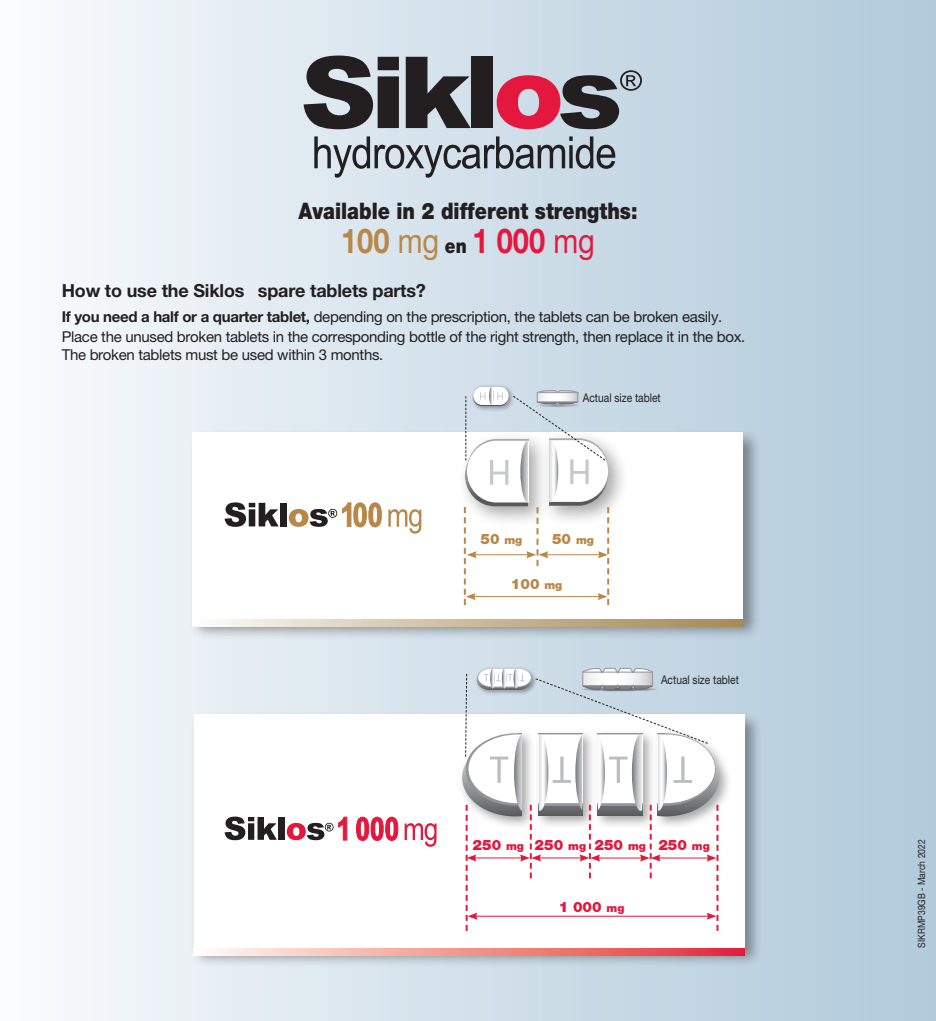
<style>
.page{position:relative;width:936px;height:1021px;background:#fff}
.page>*{position:absolute;margin:0;border:0;box-sizing:border-box;transform-origin:0 0}
.t1{font:700 34.2px "Helvetica Neue";color:#e4183e;scale:.85 1}
.t2{font:900 22.8px "Helvetica Neue";color:#231f20;scale:.85 1}
.t3{font:700 18px "Helvetica Neue";letter-spacing:-.01em;color:#231f20}
.t4{font:15px/18px "Helvetica Neue";letter-spacing:-.02em;color:#231f20}
.t5{font:900 14.4px "Helvetica Neue";color:#e4183e}
.t6{font:900 14.4px "Helvetica Neue";color:#b98747}
.t7{font:12px "Helvetica Neue";color:#231f20;scale:.85 1}
.t8{font:10.05px "Helvetica Neue";color:#231f20;scale:.85 1}
.s1{color:#b98747}
.s2{font-weight:400;color:#b98747}
.s3{font-weight:900;font-size:20.1px;color:#231f20}
.s4{font-weight:400}
.s5{font-weight:700}
.s6{font-size:11.25px}
</style>
<div class="page">
<div style="left:0;top:0;width:935px;height:1020px;background:linear-gradient(to right,#f9fbfc,#afc9da)"></div>
<div style="left:471px;top:384px;width:44px;height:28px;background:#cad7e2"></div>
<div style="left:189px;top:429px;width:573px;height:211px;background:#231f20;opacity:.45"></div>
<div style="left:193px;top:432px;width:550px;height:189px;background:#fff"></div>
<svg style="left:193px;top:619px;width:550px;height:8px"></svg>
<div style="left:457px;top:431px;width:92px;height:97px;background:#fff"></div>
<div style="left:541px;top:430px;width:88px;height:97px;background:#231f20;opacity:.4"></div>
<svg style="left:464px;top:386px;width:145px;height:219px"></svg>
<div style="left:474px;top:666px;width:63px;height:30px;background:#cedde7"></div>
<div style="left:190px;top:710px;width:573px;height:257px;background:#231f20;opacity:.45"></div>
<div style="left:194px;top:714px;width:550px;height:234px;background:#fff"></div>
<svg style="left:194px;top:948px;width:550px;height:7px"></svg>
<div style="left:652px;top:728px;width:80px;height:101px;background:#231f20;opacity:.4"></div>
<svg style="left:462px;top:667px;width:257px;height:263px"></svg>
<svg style="left:303px;top:56px;width:96px;height:73px"></svg>
<svg style="left:406px;top:57px;width:64px;height:71px"></svg>
<div style="left:471px;top:57px;width:21px;height:71px;background:#231f20"></div>
<svg style="left:314px;top:136px;width:301px;height:42px"></svg>
<svg style="left:496px;top:70px;width:146px;height:59px"></svg>
<svg style="left:225px;top:502px;width:53px;height:25px"></svg>
<div style="left:280px;top:503px;width:6px;height:23px;background:#231f20"></div>
<svg style="left:388px;top:509px;width:33px;height:24px"></svg>
<svg style="left:289px;top:502px;width:93px;height:26px"></svg>
<svg style="left:225px;top:816px;width:52px;height:24px"></svg>
<div style="left:278px;top:817px;width:6px;height:22px;background:#231f20"></div>
<svg style="left:287px;top:816px;width:61px;height:25px"></svg>
<svg style="left:356px;top:816px;width:42px;height:25px"></svg>
<svg style="left:404px;top:823px;width:32px;height:23px"></svg>
<p class="t2" style="left:298px;top:197px;width:400px">Available in 2 different strengths:</p>
<p class="t1" style="left:341px;top:219px;width:300px"><span class="s1">100</span> <span class="s2">mg</span> <span class="s3">en</span> 1 000 <span class="s4">mg</span></p>
<p class="t3" style="left:62px;top:279px;width:366px">How to use the Siklos spare tablets parts?</p>
<p class="t4" style="left:62px;top:307px;width:662px"><span class="s5">If you need a half or a quarter tablet,</span> depending on the prescription, the tablets can be broken easily.</p>
<p class="t4" style="left:62px;top:328px;width:685px">Place the unused broken tablets in the corresponding bottle of the right strength, then replace it in the box.<br>The broken tablets must be used within 3 months.</p>
<p class="t7" style="left:583px;top:390px;width:93px">Actual size tablet</p>
<p class="t6" style="left:480px;top:530px;width:43px">50 <span class="s6">mg</span></p>
<p class="t6" style="left:511px;top:575px;width:53px">100 <span class="s6">mg</span></p>
<p class="t6" style="left:552px;top:530px;width:43px">50 <span class="s6">mg</span></p>
<p class="t7" style="left:661px;top:673px;width:93px">Actual size tablet</p>
<p class="t5" style="left:472px;top:835px;width:53px">250 <span class="s6">mg</span></p>
<p class="t5" style="left:534px;top:835px;width:53px">250 <span class="s6">mg</span></p>
<p class="t5" style="left:594px;top:835px;width:53px">250 <span class="s6">mg</span></p>
<p class="t5" style="left:658px;top:835px;width:53px">250 <span class="s6">mg</span></p>
<p class="t5" style="left:558px;top:898px;width:67px">1 000 <span class="s6">mg</span></p>
<p class="t8" style="left:915px;top:947px;width:129px;rotate:-90deg">SIKRMP39GB - March 2022</p>
</div>
